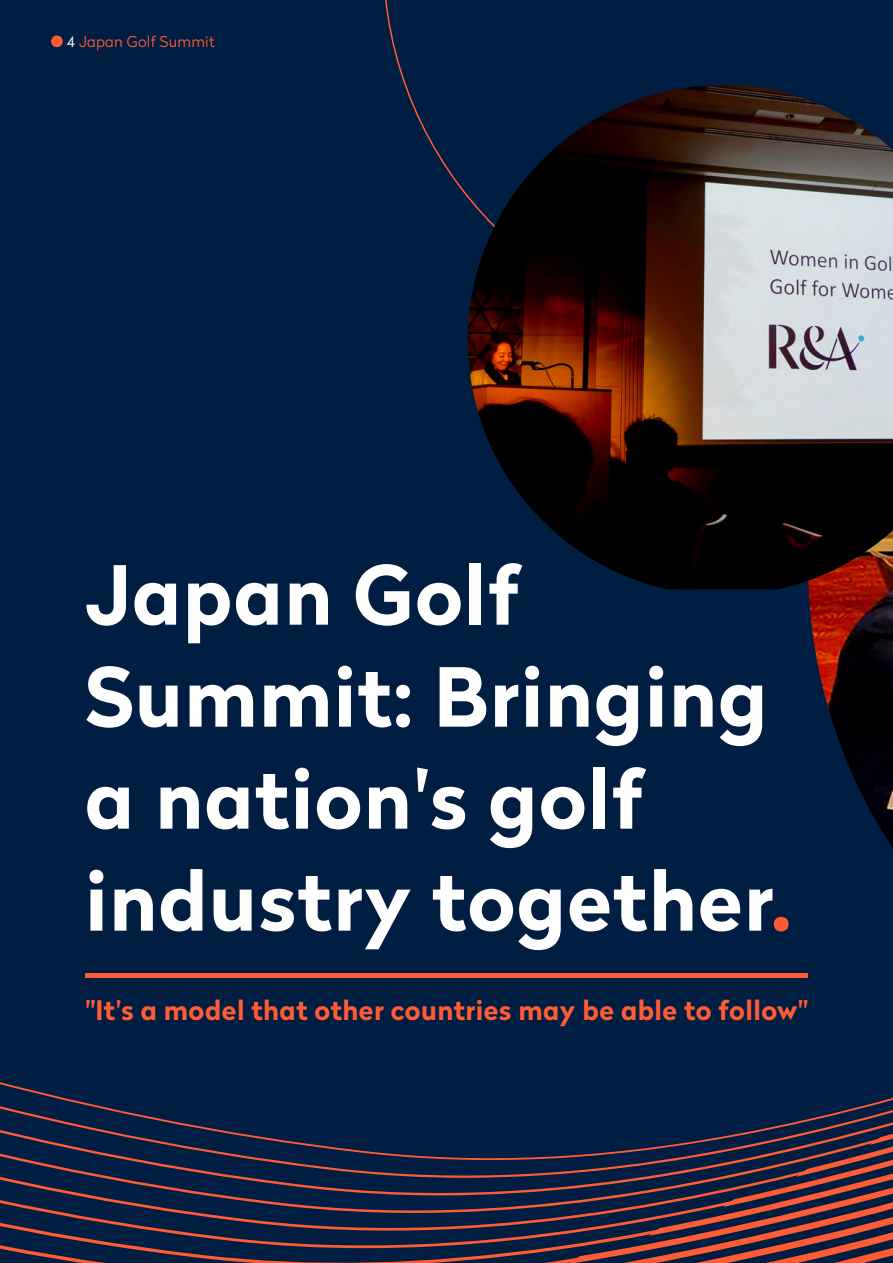
<style>
.page{position:relative;width:893px;height:1263px;background:#001e42}
.page>*{position:absolute;margin:0;border:0;box-sizing:border-box;transform-origin:0 0}
.t1{font:700 81px/102px "Radikal W03";letter-spacing:.015em;color:#fff}
.t2{font:700 26.85px "Radikal W03";letter-spacing:.015em;color:#ff5c36}
.t3{font:300 15px "Radikal W03";letter-spacing:.015em;color:#ff5c36}
.s1{color:#fff}
.s2{color:#ff5c36}
</style>
<div class="page">
<img style="left:808px;top:589px;width:85px;height:205px">
<svg style="left:0;top:794px;width:893px;height:469px"></svg>
<hr style="left:85px;top:974px;width:723px;height:4px;background:#ff5c36">
<img style="left:468px;top:85px;width:425px;height:504px">
<div style="left:51px;top:36px;width:12px;height:11px;background:#ff5c36;border-radius:50%"></div>
<p class="t3" style="left:67px;top:31px;width:150px"><span class="s1">4</span> Japan Golf Summit</p>
<p class="t3" style="left:79px;top:31px;width:80px">Case Study</p>
<p class="t1" style="left:85px;top:543px;width:708px">Japan Golf<br>Summit: Bringing a nation's golf industry together<span class="s2">.</span></p>
<p class="t2" style="left:85px;top:991px;width:724px">"It's a model that other countries may be able to follow"</p>
</div>
